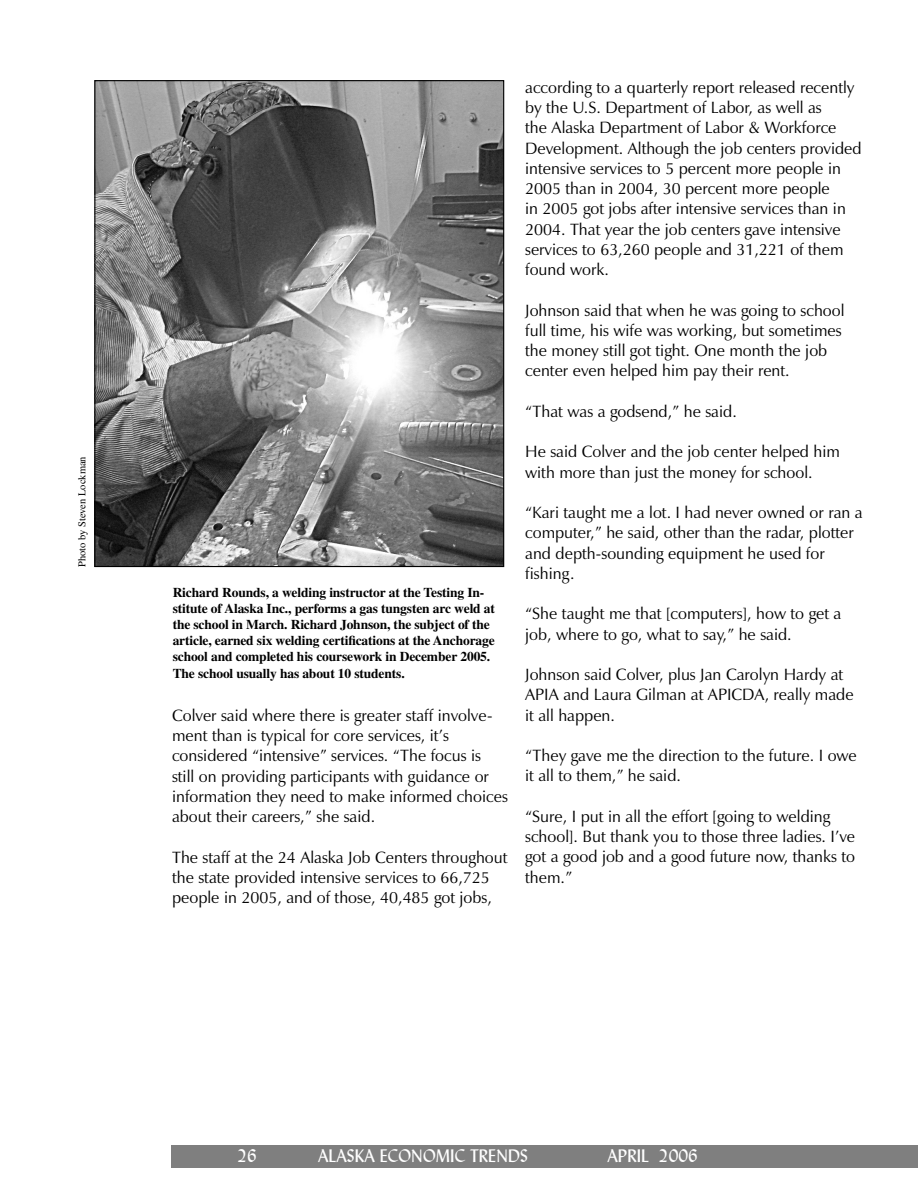
<style>
.page{position:relative;width:918px;height:1188px;background:#fff}
.page>*{position:absolute;margin:0;border:0;box-sizing:border-box;transform-origin:0 0}
.t1{font:18px "Lydian BT";color:#fff}
.t2{font:16.5px/20.2px "Zapf Humanist 601 BT";color:#000}
.t3{font:700 13.5px/16.2px "Times";letter-spacing:-.01em;color:#000}
.t4{font:10.5px "Times";color:#000}
</style>
<div class="page">
<div style="left:172px;top:1145px;width:746px;height:23px;background:#7f7f7f"></div>
<img style="left:96px;top:82px;width:406px;height:483px">
<p class="t4" style="left:78px;top:567px;width:112px;rotate:-90deg">Photo by Steven Lockman</p>
<p class="t3" style="left:173px;top:585px;width:324px">Richard Rounds, a welding instructor at the Testing In&shy;stitute of Alaska Inc., performs a gas tungsten arc weld at the school in March. Richard Johnson, the subject of the article, earned six welding certifications at the Anchorage school and completed his coursework in December 2005.<br>The school usually has about 10 students.</p>
<p class="t2" style="left:172px;top:707px;width:337px">Colver said where there is greater staff involve&shy;ment than is typical for core services, it’s considered “intensive” services. “The focus is<br>still on providing participants with guidance or information they need to make informed choices about their careers,” she said.</p>
<p class="t2" style="left:172px;top:849px;width:337px">The staff at the 24 Alaska Job Centers throughout the state provided intensive services to 66,725 people in 2005, and of those, 40,485 got jobs,</p>
<p class="t2" style="left:525px;top:79px;width:338px">according to a quarterly report released recently by the U.S. Department of Labor, as well as<br>the Alaska Department of Labor &amp; Workforce Development. Although the job centers provided intensive services to 5 percent more people in 2005 than in 2004, 30 percent more people<br>in 2005 got jobs after intensive services than in 2004. That year the job centers gave intensive services to 63,260 people and 31,221 of them found work.</p>
<p class="t2" style="left:525px;top:302px;width:321px">Johnson said that when he was going to school full time, his wife was working, but sometimes the money still got tight. One month the job center even helped him pay their rent.</p>
<p class="t2" style="left:525px;top:403px;width:213px">“That was a godsend,” he said.</p>
<p class="t2" style="left:525px;top:443px;width:316px">He said Colver and the job center helped him with more than just the money for school.</p>
<p class="t2" style="left:525px;top:504px;width:339px">“Kari taught me a lot. I had never owned or ran a computer,” he said, other than the radar, plotter and depth-sounding equipment he used for fishing.</p>
<p class="t2" style="left:525px;top:605px;width:318px">“She taught me that [computers], how to get a job, where to go, what to say,” he said.</p>
<p class="t2" style="left:525px;top:666px;width:330px">Johnson said Colver, plus Jan Carolyn Hardy at<br>APIA and Laura Gilman at APICDA, really made it all happen.</p>
<p class="t2" style="left:525px;top:747px;width:333px">“They gave me the direction to the future. I owe it all to them,” he said.</p>
<p class="t2" style="left:525px;top:808px;width:331px">“Sure, I put in all the effort [going to welding school]. But thank you to those three ladies. I’ve got a good job and a good future now, thanks to them.”</p>
<p class="t1" style="left:237px;top:1145px;width:21px">26</p>
<p class="t1" style="left:318px;top:1144px;width:211px">ALASKA ECONOMIC TRENDS</p>
<p class="t1" style="left:608px;top:1144px;width:92px">APRIL 2006</p>
</div>
